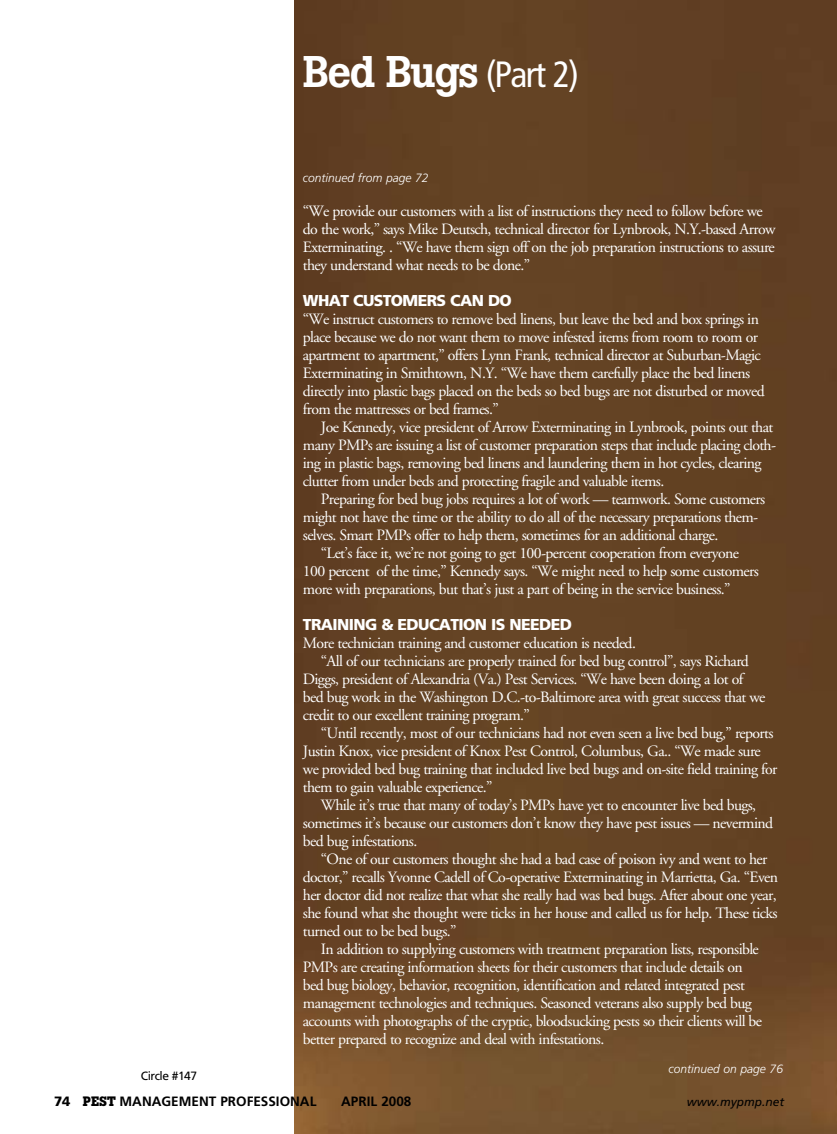
<style>
.page{position:relative;width:837px;height:1134px;background:#fff}
.page>*{position:absolute;margin:0;border:0;box-sizing:border-box;transform-origin:0 0}
.t1{font:500 43.8px "Boton";letter-spacing:-.04em;color:#fff}
.t2{font:15.75px/18px "Adobe Garamond";letter-spacing:-.04em;color:#fff}
.t3{font:900 15.75px "Frutiger";letter-spacing:-.04em;color:#fff}
.t4{font:700 13.5px "Frutiger";color:#000}
.t5{font:italic 300 12px "Frutiger";color:#fff}
.t6{font:italic 12px "Frutiger";color:#000}
.t7{font:12px "Frutiger";letter-spacing:-.04em;color:#000}
.s1{font-family:"Frutiger";font-weight:400;font-stretch:condensed;font-size:36.6px}
.s2{font-weight:900}
.s3{font-family:"Boton"}
</style>
<div class="page">
<img style="left:294px;top:0;width:543px;height:1134px">
<h1 class="t1" style="left:303px;top:46px;width:278px">Bed Bugs <span class="s1">(Part 2)</span></h1>
<p class="t5" style="left:303px;top:171px;width:127px">continued from page 72</p>
<p class="t7" style="left:141px;top:1068px;width:58px">Circle #147</p>
<p class="t2" style="left:303px;top:202px;width:474px">“We provide our customers with a list of instructions they need to follow before we do the work,” says Mike Deutsch, technical director for Lynbrook, N.Y.-based Arrow Exterminating. . “We have them sign off on the job preparation instructions to assure they understand what needs to be done.”</p>
<p class="t3" style="left:303px;top:291px;width:210px">WHAT CUSTOMERS CAN DO</p>
<p class="t2" style="left:303px;top:310px;width:463px">“We instruct customers to remove bed linens, but leave the bed and box springs in place because we do not want them to move infested items from room to room or apartment to apartment,” offers Lynn Frank, technical director at Suburban-Magic Exterminating in Smithtown, N.Y. “We have them carefully place the bed linens directly into plastic bags placed on the beds so bed bugs are not disturbed or moved from the mattresses or bed frames.”</p>
<p class="t2" style="left:303px;top:418px;width:475px;text-indent:18px">Joe Kennedy, vice president of Arrow Exterminating in Lynbrook, points out that many PMPs are issuing a list of customer preparation steps that include placing cloth&shy;ing in plastic bags, removing bed linens and laundering them in hot cycles, clearing clutter from under beds and protecting fragile and valuable items.</p>
<p class="t2" style="left:321px;top:490px;width:446px">Preparing for bed bug jobs requires a lot of work — teamwork. Some customers</p>
<p class="t2" style="left:303px;top:508px;width:457px">might not have the time or the ability to do all of the necessary preparations them-</p>
<p class="t2" style="left:303px;top:526px;width:417px">selves. Smart PMPs offer to help them, sometimes for an additional charge.</p>
<p class="t2" style="left:321px;top:544px;width:420px">“Let’s face it, we’re not going to get 100-percent cooperation from everyone</p>
<p class="t2" style="left:303px;top:562px;width:457px">100 percent of the time,” Kennedy says. “We might need to help some customers</p>
<p class="t2" style="left:303px;top:580px;width:429px">more with preparations, but that’s just a part of being in the service business.”</p>
<p class="t3" style="left:303px;top:615px;width:271px">TRAINING &amp; EDUCATION IS NEEDED</p>
<p class="t2" style="left:303px;top:634px;width:335px">More technician training and customer education is needed.</p>
<p class="t2" style="left:321px;top:652px;width:430px">“All of our technicians are properly trained for bed bug control”, says Richard</p>
<p class="t2" style="left:303px;top:670px;width:442px">Diggs, president of Alexandria (Va.) Pest Services. “We have been doing a lot of</p>
<p class="t2" style="left:303px;top:688px;width:464px">bed bug work in the Washington D.C.-to-Baltimore area with great success that we</p>
<p class="t2" style="left:303px;top:706px;width:228px">credit to our excellent training program.”</p>
<p class="t2" style="left:321px;top:724px;width:454px">“Until recently, most of our technicians had not even seen a live bed bug,” reports</p>
<p class="t2" style="left:303px;top:742px;width:459px">Justin Knox, vice president of Knox Pest Control, Columbus, Ga.. “We made sure</p>
<p class="t2" style="left:303px;top:760px;width:476px">we provided bed bug training that included live bed bugs and on-site field training for</p>
<p class="t2" style="left:303px;top:778px;width:191px">them to gain valuable experience.”</p>
<p class="t2" style="left:321px;top:796px;width:437px">While it’s true that many of today’s PMPs have yet to encounter live bed bugs,</p>
<p class="t2" style="left:303px;top:814px;width:472px">sometimes it’s because our customers don’t know they have pest issues — nevermind</p>
<p class="t2" style="left:303px;top:832px;width:116px">bed bug infestations.</p>
<p class="t2" style="left:321px;top:850px;width:448px">“One of our customers thought she had a bad case of poison ivy and went to her</p>
<p class="t2" style="left:303px;top:868px;width:477px">doctor,” recalls Yvonne Cadell of Co-operative Exterminating in Marrietta, Ga. “Even</p>
<p class="t2" style="left:303px;top:886px;width:475px">her doctor did not realize that what she really had was bed bugs. After about one year,</p>
<p class="t2" style="left:303px;top:904px;width:476px">she found what she thought were ticks in her house and called us for help. These ticks</p>
<p class="t2" style="left:303px;top:922px;width:155px">turned out to be bed bugs.”</p>
<p class="t2" style="left:321px;top:940px;width:439px">In addition to supplying customers with treatment preparation lists, responsible</p>
<p class="t2" style="left:303px;top:958px;width:441px">PMPs are creating information sheets for their customers that include details on</p>
<p class="t2" style="left:303px;top:976px;width:444px">bed bug biology, behavior, recognition, identification and related integrated pest</p>
<p class="t2" style="left:303px;top:994px;width:451px">management technologies and techniques. Seasoned veterans also supply bed bug</p>
<p class="t2" style="left:303px;top:1012px;width:461px">accounts with photographs of the cryptic, bloodsucking pests so their clients will be</p>
<p class="t2" style="left:303px;top:1030px;width:303px">better prepared to recognize and deal with infestations.</p>
<p class="t5" style="left:669px;top:1062px;width:116px">continued on page 76</p>
<p class="t4" style="left:54px;top:1094px;width:264px"><span class="s2">74</span> <span class="s3">PEST</span> MANAGEMENT PROFESSIONAL</p>
<p class="t4" style="left:341px;top:1094px;width:72px">APRIL 2008</p>
<p class="t6" style="left:687px;top:1095px;width:99px">www.mypmp.net</p>
</div>
